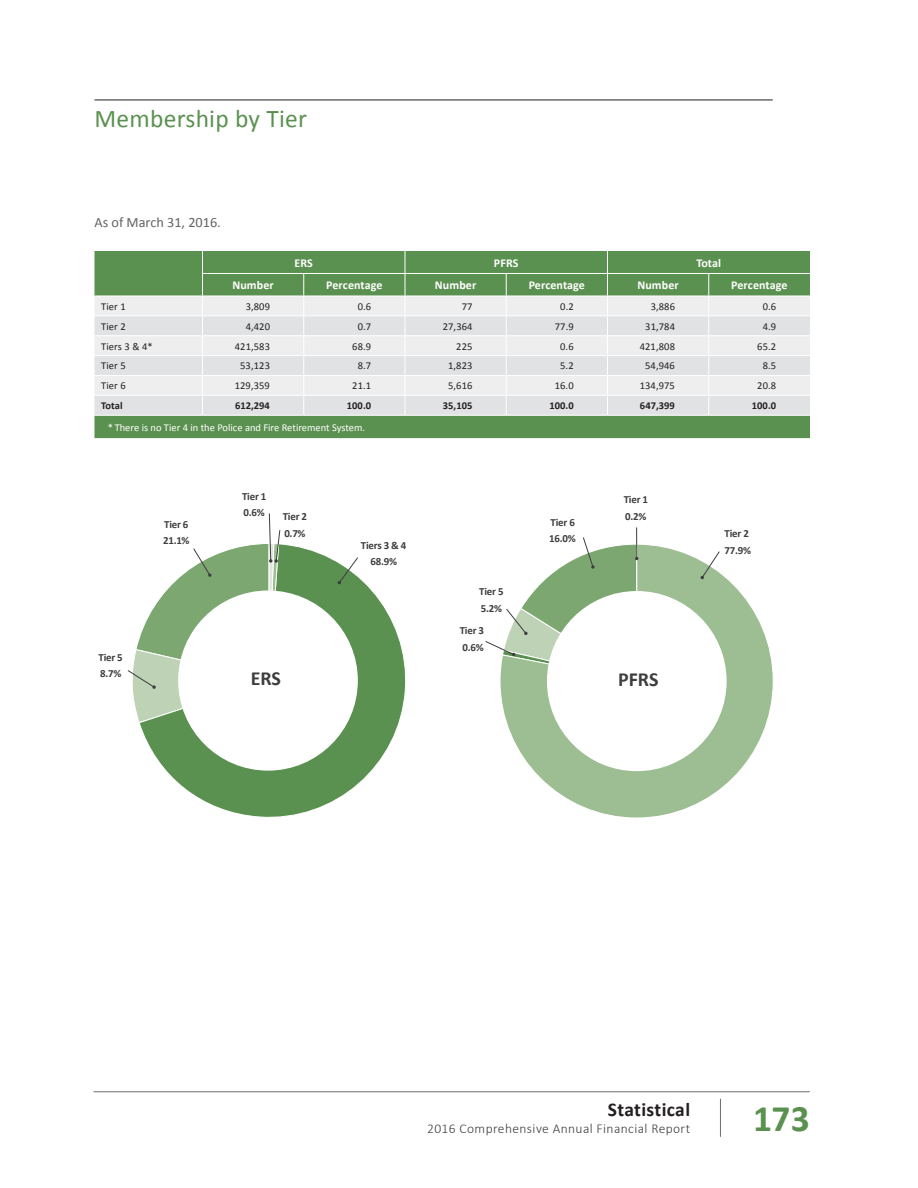
<style>
.page{position:relative;width:918px;height:1188px;background:#fff}
.page>*{position:absolute;margin:0;border:0;box-sizing:border-box;transform-origin:0 0}
.t1{font:700 37.5px "Calibri";color:#5b9150}
.t2{font:25.5px "Calibri";letter-spacing:.01em;color:#5b9150}
.t3{font:700 19.95px "Calibri";color:#3e3e3f}
.t4{font:700 19.5px "Calibri";letter-spacing:.02em;color:#231f20}
.t5{font:14.25px "Calibri";color:#636366}
.t6{font:300 13.5px "Calibri";letter-spacing:.03em;color:#3e3e3f}
.t7{font:700 12px "Calibri";letter-spacing:.01em;color:#fff}
.t8{font:700 10.95px/16.4px "Calibri";letter-spacing:-.02em;color:#3e3e3f}
.t9{font:10.5px "Calibri";letter-spacing:.01em;color:#231f20}
.t10{font:10.5px "Calibri";color:#fff}
.t11{font:700 10.5px "Calibri";letter-spacing:.005em;color:#231f20}
</style>
<div class="page">
<hr style="left:94px;top:1092px;width:715px;height:1px;background:#6c6d70">
<hr style="left:720px;top:1099px;width:1px;height:38px;background:#6c6d70">
<hr style="left:94px;top:100px;width:679px;height:1px;background:#231f20">
<svg style="left:140px;top:544px;width:266px;height:274px"></svg>
<div style="left:178px;top:591px;width:180px;height:180px;background:#fff;border-radius:50%"></div>
<svg style="left:337px;top:556px;width:22px;height:29px"></svg>
<svg style="left:127px;top:513px;width:154px;height:211px"></svg>
<div style="left:94px;top:251px;width:716px;height:187px;background:#5b9150"></div>
<div style="left:94px;top:297px;width:716px;height:18px;background:#eeeeef"></div>
<svg style="left:94px;top:316px;width:716px;height:99px;background:#e6e7e8"></svg>
<hr style="left:202px;top:273px;width:102px;height:1px;background:#fff">
<hr style="left:304px;top:273px;width:101px;height:1px;background:#fff">
<hr style="left:405px;top:273px;width:101px;height:1px;background:#fff">
<hr style="left:506px;top:273px;width:102px;height:1px;background:#fff">
<hr style="left:608px;top:273px;width:101px;height:1px;background:#fff">
<hr style="left:709px;top:273px;width:101px;height:1px;background:#fff">
<hr style="left:94px;top:296px;width:108px;height:1px;background:#fff">
<hr style="left:202px;top:296px;width:102px;height:1px;background:#fff">
<hr style="left:304px;top:296px;width:101px;height:1px;background:#fff">
<hr style="left:405px;top:296px;width:101px;height:1px;background:#fff">
<hr style="left:506px;top:296px;width:102px;height:1px;background:#fff">
<hr style="left:608px;top:296px;width:101px;height:1px;background:#fff">
<hr style="left:709px;top:296px;width:101px;height:1px;background:#fff">
<hr style="left:94px;top:315px;width:108px;height:1px;background:#fff">
<hr style="left:202px;top:315px;width:102px;height:1px;background:#fff">
<hr style="left:304px;top:315px;width:101px;height:1px;background:#fff">
<hr style="left:405px;top:315px;width:101px;height:1px;background:#fff">
<hr style="left:506px;top:315px;width:102px;height:1px;background:#fff">
<hr style="left:608px;top:315px;width:101px;height:1px;background:#fff">
<hr style="left:709px;top:315px;width:101px;height:1px;background:#fff">
<hr style="left:94px;top:335px;width:108px;height:1px;background:#fff">
<hr style="left:202px;top:335px;width:102px;height:1px;background:#fff">
<hr style="left:304px;top:335px;width:101px;height:1px;background:#fff">
<hr style="left:405px;top:335px;width:101px;height:1px;background:#fff">
<hr style="left:506px;top:335px;width:102px;height:1px;background:#fff">
<hr style="left:608px;top:335px;width:101px;height:1px;background:#fff">
<hr style="left:709px;top:335px;width:101px;height:1px;background:#fff">
<hr style="left:94px;top:355px;width:108px;height:1px;background:#fff">
<hr style="left:202px;top:355px;width:102px;height:1px;background:#fff">
<hr style="left:304px;top:355px;width:101px;height:1px;background:#fff">
<hr style="left:405px;top:355px;width:101px;height:1px;background:#fff">
<hr style="left:506px;top:355px;width:102px;height:1px;background:#fff">
<hr style="left:608px;top:355px;width:101px;height:1px;background:#fff">
<hr style="left:709px;top:355px;width:101px;height:1px;background:#fff">
<hr style="left:94px;top:375px;width:108px;height:1px;background:#fff">
<hr style="left:202px;top:375px;width:102px;height:1px;background:#fff">
<hr style="left:304px;top:375px;width:101px;height:1px;background:#fff">
<hr style="left:405px;top:375px;width:101px;height:1px;background:#fff">
<hr style="left:506px;top:375px;width:102px;height:1px;background:#fff">
<hr style="left:608px;top:375px;width:101px;height:1px;background:#fff">
<hr style="left:709px;top:375px;width:101px;height:1px;background:#fff">
<hr style="left:94px;top:395px;width:108px;height:1px;background:#fff">
<hr style="left:202px;top:395px;width:102px;height:1px;background:#fff">
<svg style="left:202px;top:251px;width:1px;height:164px"></svg>
<hr style="left:304px;top:395px;width:101px;height:1px;background:#fff">
<svg style="left:303px;top:274px;width:1px;height:141px"></svg>
<hr style="left:405px;top:395px;width:101px;height:1px;background:#fff">
<svg style="left:405px;top:251px;width:1px;height:164px"></svg>
<hr style="left:506px;top:395px;width:102px;height:1px;background:#fff">
<svg style="left:506px;top:274px;width:1px;height:141px"></svg>
<hr style="left:608px;top:395px;width:101px;height:1px;background:#fff">
<svg style="left:607px;top:251px;width:1px;height:164px"></svg>
<hr style="left:709px;top:395px;width:101px;height:1px;background:#fff">
<svg style="left:708px;top:274px;width:1px;height:141px"></svg>
<hr style="left:94px;top:415px;width:108px;height:1px;background:#fff">
<hr style="left:202px;top:415px;width:102px;height:1px;background:#fff">
<hr style="left:304px;top:415px;width:101px;height:1px;background:#fff">
<hr style="left:405px;top:415px;width:101px;height:1px;background:#fff">
<hr style="left:506px;top:415px;width:102px;height:1px;background:#fff">
<hr style="left:608px;top:415px;width:101px;height:1px;background:#fff">
<hr style="left:709px;top:415px;width:101px;height:1px;background:#fff">
<svg style="left:500px;top:544px;width:273px;height:274px"></svg>
<div style="left:547px;top:591px;width:180px;height:180px;background:#fff;border-radius:50%"></div>
<svg style="left:700px;top:550px;width:21px;height:29px"></svg>
<hr style="left:636px;top:527px;width:1px;height:32px;background:#3e3e3f">
<svg style="left:485px;top:536px;width:153px;height:146px"></svg>
<h2 class="t2" style="left:94px;top:103px;width:214px">Membership by Tier</h2>
<h3 class="t5" style="left:94px;top:213px;width:128px">As of March 31, 2016.</h3>
<p class="t7" style="left:295px;top:255px;width:20px">ERS</p>
<p class="t7" style="left:494px;top:255px;width:26px">PFRS</p>
<p class="t7" style="left:696px;top:255px;width:26px">Total</p>
<p class="t7" style="left:232px;top:278px;width:43px">Number</p>
<p class="t7" style="left:326px;top:278px;width:58px">Percentage</p>
<p class="t7" style="left:435px;top:278px;width:43px">Number</p>
<p class="t7" style="left:529px;top:278px;width:58px">Percentage</p>
<p class="t7" style="left:637px;top:278px;width:43px">Number</p>
<p class="t7" style="left:731px;top:278px;width:58px">Percentage</p>
<p class="t9" style="left:101px;top:300px;width:26px">Tier 1</p>
<p class="t9" style="left:246px;top:300px;width:26px">3,809</p>
<p class="t9" style="left:358px;top:300px;width:15px">0.6</p>
<p class="t9" style="left:462px;top:300px;width:12px">77</p>
<p class="t9" style="left:560px;top:300px;width:15px">0.2</p>
<p class="t9" style="left:651px;top:300px;width:26px">3,886</p>
<p class="t9" style="left:763px;top:300px;width:15px">0.6</p>
<p class="t9" style="left:101px;top:320px;width:26px">Tier 2</p>
<p class="t9" style="left:246px;top:320px;width:26px">4,420</p>
<p class="t9" style="left:358px;top:320px;width:15px">0.7</p>
<p class="t9" style="left:443px;top:320px;width:31px">27,364</p>
<p class="t9" style="left:555px;top:320px;width:20px">77.9</p>
<p class="t9" style="left:645px;top:320px;width:31px">31,784</p>
<p class="t9" style="left:763px;top:320px;width:15px">4.9</p>
<p class="t9" style="left:101px;top:339px;width:53px">Tiers 3 &amp; 4*</p>
<p class="t9" style="left:235px;top:339px;width:37px">421,583</p>
<p class="t9" style="left:352px;top:339px;width:20px">68.9</p>
<p class="t9" style="left:456px;top:339px;width:18px">225</p>
<p class="t9" style="left:560px;top:339px;width:15px">0.6</p>
<p class="t9" style="left:640px;top:339px;width:37px">421,808</p>
<p class="t9" style="left:757px;top:339px;width:20px">65.2</p>
<p class="t9" style="left:101px;top:359px;width:26px">Tier 5</p>
<p class="t9" style="left:240px;top:359px;width:31px">53,123</p>
<p class="t9" style="left:358px;top:359px;width:15px">8.7</p>
<p class="t9" style="left:448px;top:359px;width:26px">1,823</p>
<p class="t9" style="left:560px;top:359px;width:15px">5.2</p>
<p class="t9" style="left:645px;top:359px;width:31px">54,946</p>
<p class="t9" style="left:763px;top:359px;width:15px">8.5</p>
<p class="t9" style="left:101px;top:379px;width:26px">Tier 6</p>
<p class="t9" style="left:235px;top:379px;width:37px">129,359</p>
<p class="t9" style="left:352px;top:379px;width:20px">21.1</p>
<p class="t9" style="left:448px;top:379px;width:26px">5,616</p>
<p class="t9" style="left:555px;top:379px;width:20px">16.0</p>
<p class="t9" style="left:640px;top:379px;width:37px">134,975</p>
<p class="t9" style="left:757px;top:379px;width:20px">20.8</p>
<p class="t11" style="left:101px;top:399px;width:23px">Total</p>
<p class="t11" style="left:235px;top:399px;width:36px">612,294</p>
<p class="t11" style="left:347px;top:399px;width:26px">100.0</p>
<p class="t11" style="left:443px;top:399px;width:31px">35,105</p>
<p class="t11" style="left:549px;top:399px;width:26px">100.0</p>
<p class="t11" style="left:640px;top:399px;width:36px">647,399</p>
<p class="t11" style="left:752px;top:399px;width:26px">100.0</p>
<p class="t10" style="left:108px;top:421px;width:259px">* There is no Tier 4 in the Police and Fire Retirement System.</p>
<p class="t8" style="left:163px;top:516px;width:28px">Tier 6<br>21.1%</p>
<p class="t8" style="left:99px;top:649px;width:26px">Tier 5<br>8.7%</p>
<p class="t8" style="left:242px;top:488px;width:26px">Tier 1<br>0.6%</p>
<p class="t8" style="left:283px;top:509px;width:26px">Tier 2<br>0.7%</p>
<h3 class="t3" style="left:251px;top:666px;width:32px">ERS</h3>
<p class="t8" style="left:361px;top:537px;width:47px;text-align:center">Tiers 3 &amp; 4<br>68.9%</p>
<p class="t8" style="left:479px;top:583px;width:26px">Tier 5<br>5.2%</p>
<p class="t8" style="left:460px;top:622px;width:26px">Tier 3<br>0.6%</p>
<p class="t8" style="left:549px;top:514px;width:28px">Tier 6<br>16.0%</p>
<p class="t8" style="left:624px;top:491px;width:26px">Tier 1<br>0.2%</p>
<h3 class="t3" style="left:618px;top:666px;width:42px">PFRS</h3>
<p class="t8" style="left:725px;top:526px;width:28px">Tier 2<br>77.9%</p>
<h3 class="t4" style="left:608px;top:1097px;width:84px">Statistical</h3>
<p class="t6" style="left:427px;top:1120px;width:265px">2016 Comprehensive Annual Financial Report</p>
<h1 class="t1" style="left:753px;top:1095px;width:58px">173</h1>
</div>
